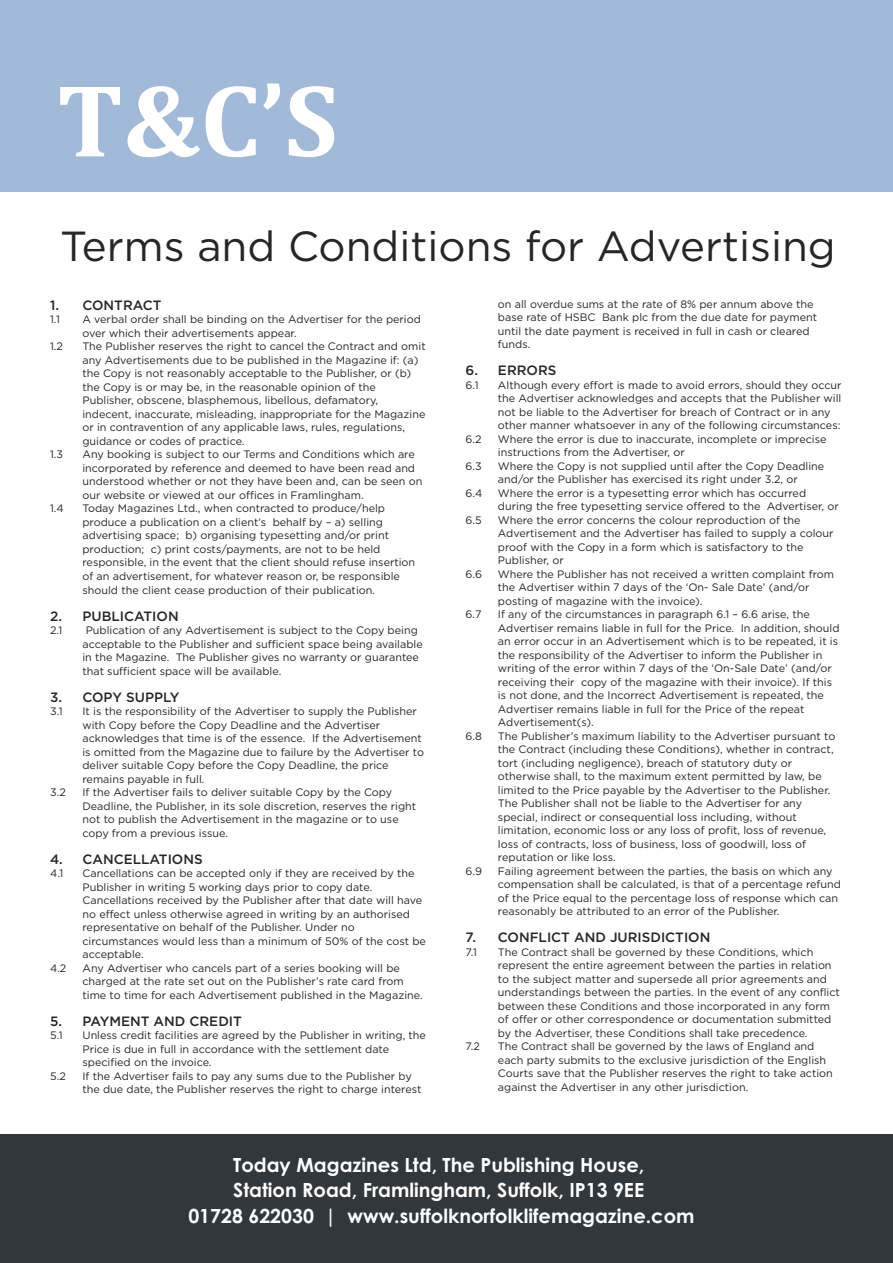
<style>
.page{position:relative;width:893px;height:1263px;background:#fff}
.page>*{position:absolute;margin:0;border:0;box-sizing:border-box;transform-origin:0 0}
.t1{font:700 104.1px "Cambria";color:#fff}
.t2{font:42px "Gotham";color:#272526}
.t3{font:700 19.5px/25.5px "Century Gothic";color:#fff;text-align:center}
.t4{font:500 13.5px "Gotham";color:#272526}
.t5{font:10.8px/13.5px "Gotham";color:#272526}
</style>
<div class="page">
<div style="left:0;top:0;width:893px;height:191px;background:#a2bad7"></div>
<div style="left:0;top:1134px;width:893px;height:129px;background:#32373c"></div>
<h1 class="t1" style="left:57px;top:60px;width:283px">T&amp;C’S</h1>
<h2 class="t2" style="left:60px;top:231px;width:777px">Terms and Conditions for Advertising</h2>
<p class="t4" style="left:50px;top:300px;width:113px">1. CONTRACT</p>
<p class="t5" style="left:50px;top:314px;width:11px">1.1</p>
<p class="t5" style="left:82px;top:314px;width:340px">A verbal order shall be binding on the Advertiser for the period over which their advertisements appear.</p>
<p class="t5" style="left:50px;top:341px;width:14px">1.2</p>
<p class="t5" style="left:82px;top:341px;width:345px">The Publisher reserves the right to cancel the Contract and omit any Advertisements due to be published in the Magazine if: (a) the Copy is not reasonably acceptable to the Publisher, or (b) the Copy is or may be, in the reasonable opinion of the Publisher, obscene, blasphemous, libellous, defamatory, indecent, inaccurate, misleading, inappropriate for the Magazine or in contravention of any applicable laws, rules, regulations, guidance or codes of practice.</p>
<p class="t5" style="left:50px;top:449px;width:15px">1.3</p>
<p class="t5" style="left:82px;top:449px;width:341px">Any booking is subject to our Terms and Conditions which are incorporated by reference and deemed to have been read and understood whether or not they have been and, can be seen on our website or viewed at our offices in Framlingham.</p>
<p class="t5" style="left:50px;top:503px;width:15px">1.4</p>
<p class="t5" style="left:82px;top:503px;width:334px">Today Magazines Ltd., when contracted to produce/help produce a publication on a client’s behalf by – a) selling advertising space; b) organising typesetting and/or print production; c) print costs/payments, are not to be held responsible, in the event that the client should refuse insertion of an advertisement, for whatever reason or, be responsible should the client cease production of their publication.</p>
<p class="t4" style="left:50px;top:611px;width:130px">2. PUBLICATION</p>
<p class="t5" style="left:50px;top:624px;width:14px">2.1</p>
<p class="t5" style="left:82px;top:624px;width:342px;text-indent:3px">Publication of any Advertisement is subject to the Copy being acceptable to the Publisher and sufficient space being available in the Magazine. The Publisher gives no warranty or guarantee that sufficient space will be available.</p>
<p class="t4" style="left:50px;top:692px;width:131px">3. COPY SUPPLY</p>
<p class="t5" style="left:50px;top:705px;width:14px">3.1</p>
<p class="t5" style="left:82px;top:705px;width:343px">It is the responsibility of the Advertiser to supply the Publisher with Copy before the Copy Deadline and the Advertiser acknowledges that time is of the essence. If the Advertisement is omitted from the Magazine due to failure by the Advertiser to deliver suitable Copy before the Copy Deadline, the price remains payable in full.</p>
<p class="t5" style="left:50px;top:786px;width:17px">3.2</p>
<p class="t5" style="left:82px;top:786px;width:335px">If the Advertiser fails to deliver suitable Copy by the Copy Deadline, the Publisher, in its sole discretion, reserves the right not to publish the Advertisement in the magazine or to use copy from a previous issue.</p>
<p class="t4" style="left:50px;top:854px;width:154px">4. CANCELLATIONS</p>
<p class="t5" style="left:50px;top:867px;width:15px">4.1</p>
<p class="t5" style="left:82px;top:867px;width:345px">Cancellations can be accepted only if they are received by the Publisher in writing 5 working days prior to copy date.<br>Cancellations received by the Publisher after that date will have no effect unless otherwise agreed in writing by an authorised representative on behalf of the Publisher. Under no circumstances would less than a minimum of 50% of the cost be acceptable.</p>
<p class="t5" style="left:50px;top:962px;width:18px">4.2</p>
<p class="t5" style="left:82px;top:962px;width:342px">Any Advertiser who cancels part of a series booking will be charged at the rate set out on the Publisher’s rate card from time to time for each Advertisement published in the Magazine.</p>
<p class="t4" style="left:50px;top:1016px;width:193px">5. PAYMENT AND CREDIT</p>
<p class="t5" style="left:50px;top:1029px;width:14px">5.1</p>
<p class="t5" style="left:82px;top:1029px;width:345px">Unless credit facilities are agreed by the Publisher in writing, the<br>Price is due in full in accordance with the settlement date specified on the invoice.</p>
<p class="t5" style="left:50px;top:1070px;width:17px">5.2</p>
<p class="t5" style="left:82px;top:1070px;width:340px">If the Advertiser fails to pay any sums due to the Publisher by the due date, the Publisher reserves the right to charge interest</p>
<p class="t5" style="left:498px;top:298px;width:321px">on all overdue sums at the rate of 8% per annum above the base rate of HSBC Bank plc from the due date for payment until the date payment is received in full in cash or cleared funds.</p>
<p class="t4" style="left:466px;top:366px;width:92px">6. ERRORS</p>
<p class="t5" style="left:466px;top:379px;width:14px">6.1</p>
<p class="t5" style="left:498px;top:379px;width:345px">Although every effort is made to avoid errors, should they occur the Advertiser acknowledges and accepts that the Publisher will not be liable to the Advertiser for breach of Contract or in any other manner whatsoever in any of the following circumstances:</p>
<p class="t5" style="left:466px;top:433px;width:18px">6.2</p>
<p class="t5" style="left:498px;top:433px;width:330px">Where the error is due to inaccurate, incomplete or imprecise instructions from the Advertiser, or</p>
<p class="t5" style="left:466px;top:460px;width:18px">6.3</p>
<p class="t5" style="left:498px;top:460px;width:328px">Where the Copy is not supplied until after the Copy Deadline and/or the Publisher has exercised its right under 3.2, or</p>
<p class="t5" style="left:466px;top:487px;width:18px">6.4</p>
<p class="t5" style="left:498px;top:487px;width:342px">Where the error is a typesetting error which has occurred during the free typesetting service offered to the Advertiser, or</p>
<p class="t5" style="left:466px;top:514px;width:18px">6.5</p>
<p class="t5" style="left:498px;top:514px;width:337px">Where the error concerns the colour reproduction of the Advertisement and the Advertiser has failed to supply a colour proof with the Copy in a form which is satisfactory to the Publisher, or</p>
<p class="t5" style="left:466px;top:568px;width:18px">6.6</p>
<p class="t5" style="left:498px;top:568px;width:338px">Where the Publisher has not received a written complaint from the Advertiser within 7 days of the ‘On- Sale Date’ (and/or posting of magazine with the invoice).</p>
<p class="t5" style="left:466px;top:609px;width:17px">6.7</p>
<p class="t5" style="left:498px;top:609px;width:343px">If any of the circumstances in paragraph 6.1 – 6.6 arise, the Advertiser remains liable in full for the Price. In addition, should an error occur in an Advertisement which is to be repeated, it is the responsibility of the Advertiser to inform the Publisher in writing of the error within 7 days of the ‘On-Sale Date’ (and/or receiving their copy of the magazine with their invoice). If this is not done, and the Incorrect Advertisement is repeated, the Advertiser remains liable in full for the Price of the repeat Advertisement(s).</p>
<p class="t5" style="left:466px;top:730px;width:18px">6.8</p>
<p class="t5" style="left:498px;top:730px;width:339px">The Publisher’s maximum liability to the Advertiser pursuant to the Contract (including these Conditions), whether in contract, tort (including negligence), breach of statutory duty or otherwise shall, to the maximum extent permitted by law, be limited to the Price payable by the Advertiser to the Publisher.<br>The Publisher shall not be liable to the Advertiser for any special, indirect or consequential loss including, without limitation, economic loss or any loss of profit, loss of revenue, loss of contracts, loss of business, loss of goodwill, loss of reputation or like loss.</p>
<p class="t5" style="left:466px;top:865px;width:18px">6.9</p>
<p class="t5" style="left:498px;top:865px;width:344px">Failing agreement between the parties, the basis on which any compensation shall be calculated, is that of a percentage refund of the Price equal to the percentage loss of response which can reasonably be attributed to an error of the Publisher.</p>
<p class="t4" style="left:466px;top:933px;width:246px">7. CONFLICT AND JURISDICTION</p>
<p class="t5" style="left:466px;top:946px;width:13px">7.1</p>
<p class="t5" style="left:498px;top:946px;width:344px">The Contract shall be governed by these Conditions, which represent the entire agreement between the parties in relation to the subject matter and supersede all prior agreements and understandings between the parties. In the event of any conflict between these Conditions and those incorporated in any form of offer or other correspondence or documentation submitted by the Advertiser, these Conditions shall take precedence.</p>
<p class="t5" style="left:466px;top:1041px;width:16px">7.2</p>
<p class="t5" style="left:498px;top:1041px;width:336px">The Contract shall be governed by the laws of England and each party submits to the exclusive jurisdiction of the English Courts save that the Publisher reserves the right to take action against the Advertiser in any other jurisdiction.</p>
<h3 class="t3" style="left:188px;top:1152px;width:508px">Today Magazines Ltd, The Publishing House,<br>Station Road, Framlingham, Suffolk, IP13 9EE<br>01728 622030 | www.suffolknorfolklifemagazine.com</h3>
</div>
